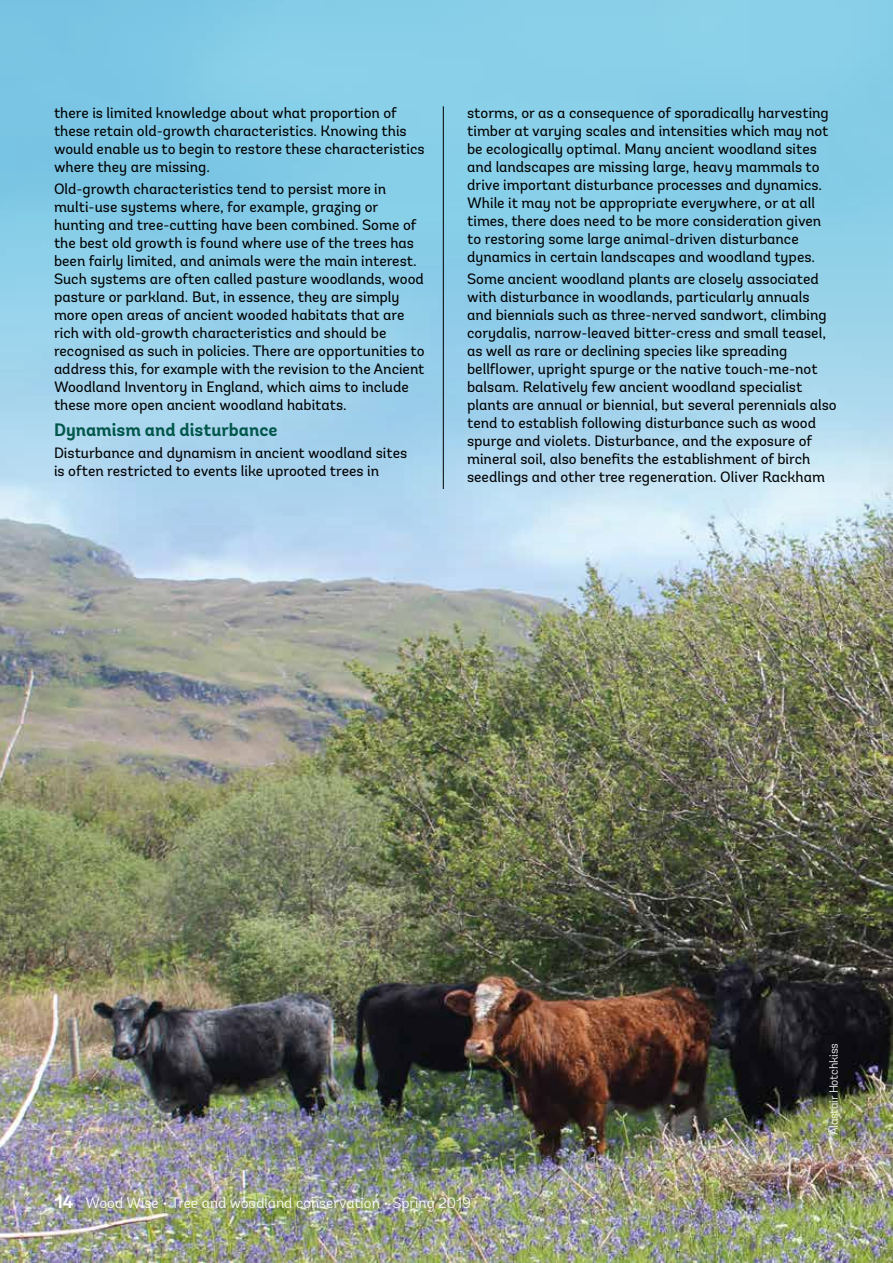
<style>
.page{position:relative;width:893px;height:1263px;background:#fff}
.page>*{position:absolute;margin:0;border:0;box-sizing:border-box;transform-origin:0 0}
.t1{font:700 18px "Andes";color:#00574a}
.t2{font:15px/18px "Andes";color:#000}
.t3{font:300 15px "Andes";color:#fff}
.t4{font:12px "Andes";letter-spacing:-.02em;color:#fff}
.s1{font-weight:700;font-size:18px}
</style>
<div class="page">
<img style="left:0;top:631px;width:893px;height:632px">
<svg style="left:0;top:0;width:893px;height:631px;background:#99cde2"></svg>
<hr style="left:443px;top:106px;width:1px;height:383px;background:#000">
<p class="t2" style="left:54px;top:103px;width:372px">there is limited knowledge about what proportion of these retain old-growth characteristics. Knowing this would enable us to begin to restore these characteristics where they are missing.</p>
<p class="t2" style="left:54px;top:180px;width:372px">Old-growth characteristics tend to persist more in multi-use systems where, for example, grazing or hunting and tree-cutting have been combined. Some of the best old growth is found where use of the trees has been fairly limited, and animals were the main interest.<br>Such systems are often called pasture woodlands, wood pasture or parkland. But, in essence, they are simply more open areas of ancient wooded habitats that are rich with old-growth characteristics and should be recognised as such in policies. There are opportunities to address this, for example with the revision to the Ancient Woodland Inventory in England, which aims to include these more open ancient woodland habitats.</p>
<p class="t1" style="left:54px;top:418px;width:225px">Dynamism and disturbance</p>
<p class="t2" style="left:54px;top:444px;width:355px">Disturbance and dynamism in ancient woodland sites is often restricted to events like uprooted trees in</p>
<p class="t2" style="left:467px;top:103px;width:363px">storms, or as a consequence of sporadically harvesting timber at varying scales and intensities which may not be ecologically optimal. Many ancient woodland sites and landscapes are missing large, heavy mammals to drive important disturbance processes and dynamics.<br>While it may not be appropriate everywhere, or at all times, there does need to be more consideration given to restoring some large animal-driven disturbance dynamics in certain landscapes and woodland types.</p>
<p class="t2" style="left:467px;top:270px;width:371px">Some ancient woodland plants are closely associated with disturbance in woodlands, particularly annuals and biennials such as three-nerved sandwort, climbing corydalis, narrow-leaved bitter-cress and small teasel, as well as rare or declining species like spreading bellflower, upright spurge or the native touch-me-not balsam. Relatively few ancient woodland specialist plants are annual or biennial, but several perennials also tend to establish following disturbance such as wood spurge and violets. Disturbance, and the exposure of mineral soil, also benefits the establishment of birch seedlings and other tree regeneration. Oliver Rackham</p>
<p class="t4" style="left:826px;top:1135px;width:94px;rotate:-90deg">Alastair Hotchkiss</p>
<p class="t3" style="left:54px;top:1194px;width:418px"><span class="s1">14</span> Wood Wise • Tree and woodland conservation • Spring 2019</p>
</div>
